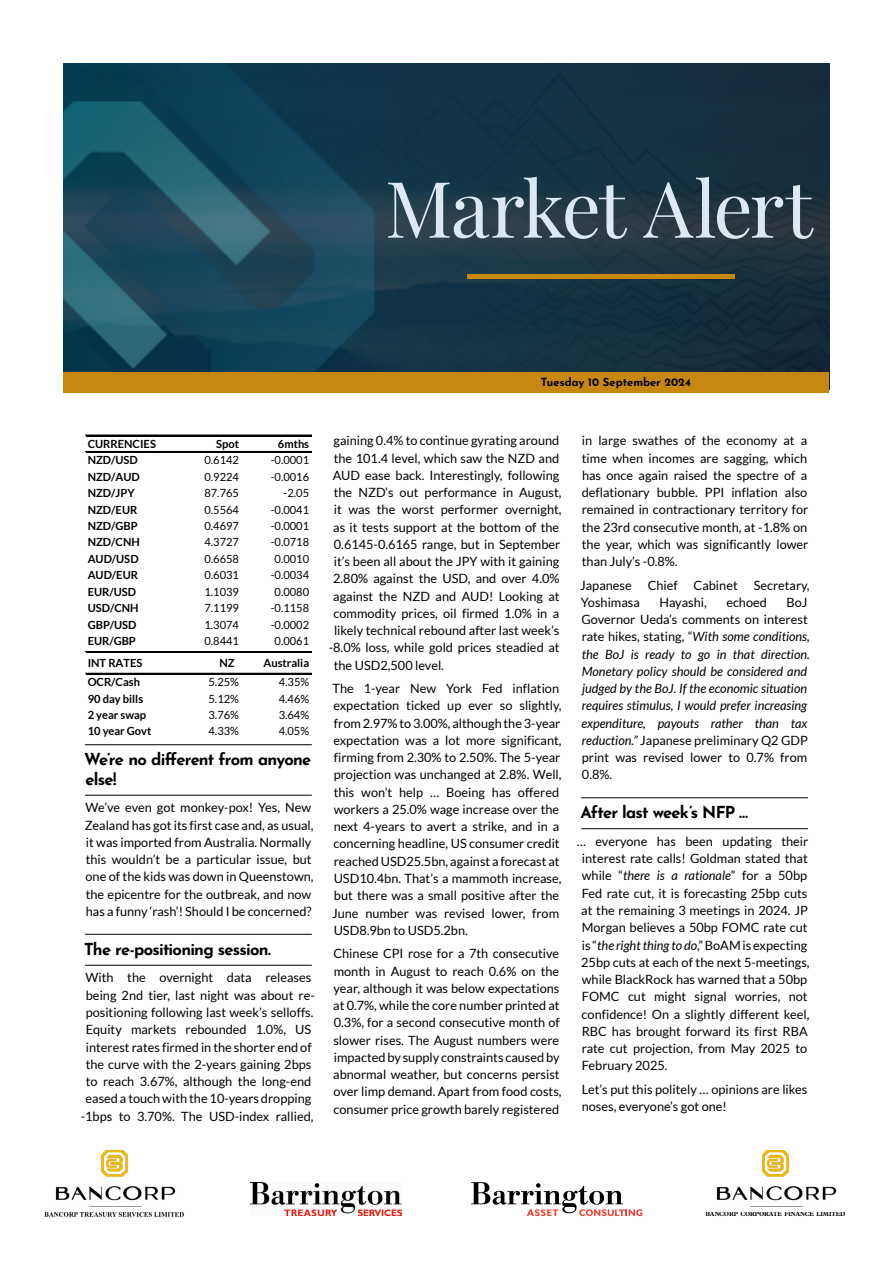
<style>
.page{position:relative;width:893px;height:1263px;background:#fff}
.page>*{position:absolute;margin:0;border:0;box-sizing:border-box;transform-origin:0 0}
.t1{font:78px "Playfair Display";letter-spacing:-.03em;color:#dee8f3}
.t2{font:700 16.5px/19.5px "Josefin Sans";letter-spacing:-.045em;color:#000}
.t3{font:12.75px/17.2px "Lato";color:#000}
.t4{font:italic 12.75px/17.2px "Lato";color:#000}
.t5{font:11.25px "Lato";color:#000}
.t6{font:700 11.25px "Lato";color:#000}
.t7{font:700 11.25px "Josefin Sans";color:#000}
.t8{font:700 6.45px "Plantin Std";letter-spacing:-.01em;color:#000;scale:.93 1}
.s1{font-style:normal}
.s2{font-style:italic}
</style>
<div class="page">
<hr style="left:85px;top:744px;width:227px;height:1px;background:#000">
<hr style="left:85px;top:795px;width:227px;height:1px;background:#000">
<hr style="left:85px;top:934px;width:227px;height:1px;background:#000">
<hr style="left:85px;top:965px;width:227px;height:1px;background:#000">
<hr style="left:86px;top:435px;width:225px;height:1px;background:#000">
<hr style="left:86px;top:451px;width:225px;height:1px;background:#000">
<hr style="left:86px;top:651px;width:225px;height:2px;background:#000">
<hr style="left:86px;top:673px;width:225px;height:1px;background:#000">
<hr style="left:581px;top:797px;width:227px;height:1px;background:#000">
<hr style="left:581px;top:828px;width:227px;height:1px;background:#000">
<img style="left:44px;top:1150px;width:140px;height:67px">
<img style="left:251px;top:1182px;width:151px;height:33px">
<img style="left:716px;top:1150px;width:121px;height:57px">
<img style="left:64px;top:64px;width:765px;height:308px">
<div style="left:64px;top:372px;width:765px;height:21px;background:#c78812"></div>
<hr style="left:467px;top:275px;width:268px;height:4px;background:#c78812">
<svg style="left:471px;top:1182px;width:171px;height:34px"></svg>
<h1 class="t1" style="left:385px;top:148px;width:429px">Market Alert</h1>
<p class="t7" style="left:541px;top:372px;width:151px">Tuesday 10 September 2024</p>
<p class="t6" style="left:88px;top:437px;width:70px">CURRENCIES</p>
<p class="t6" style="left:216px;top:437px;width:24px">Spot</p>
<p class="t6" style="left:278px;top:437px;width:33px">6mths</p>
<p class="t6" style="left:88px;top:454px;width:52px">NZD/USD</p>
<p class="t5" style="left:204px;top:454px;width:36px">0.6142</p>
<p class="t5" style="left:271px;top:454px;width:40px">-0.0001</p>
<p class="t6" style="left:88px;top:470px;width:54px">NZD/AUD</p>
<p class="t5" style="left:204px;top:470px;width:36px">0.9224</p>
<p class="t5" style="left:271px;top:470px;width:40px">-0.0016</p>
<p class="t6" style="left:88px;top:487px;width:48px">NZD/JPY</p>
<p class="t5" style="left:204px;top:487px;width:36px">87.765</p>
<p class="t5" style="left:284px;top:487px;width:27px">-2.05</p>
<p class="t6" style="left:88px;top:503px;width:51px">NZD/EUR</p>
<p class="t5" style="left:204px;top:503px;width:36px">0.5564</p>
<p class="t5" style="left:271px;top:503px;width:40px">-0.0041</p>
<p class="t6" style="left:88px;top:519px;width:52px">NZD/GBP</p>
<p class="t5" style="left:204px;top:520px;width:36px">0.4697</p>
<p class="t5" style="left:271px;top:520px;width:40px">-0.0001</p>
<p class="t6" style="left:88px;top:536px;width:54px">NZD/CNH</p>
<p class="t5" style="left:204px;top:536px;width:36px">4.3727</p>
<p class="t5" style="left:271px;top:536px;width:40px">-0.0718</p>
<p class="t6" style="left:88px;top:552px;width:52px">AUD/USD</p>
<p class="t5" style="left:204px;top:552px;width:36px">0.6658</p>
<p class="t5" style="left:275px;top:552px;width:36px">0.0010</p>
<p class="t6" style="left:88px;top:569px;width:52px">AUD/EUR</p>
<p class="t5" style="left:204px;top:569px;width:36px">0.6031</p>
<p class="t5" style="left:271px;top:569px;width:40px">-0.0034</p>
<p class="t6" style="left:88px;top:585px;width:50px">EUR/USD</p>
<p class="t5" style="left:204px;top:585px;width:36px">1.1039</p>
<p class="t5" style="left:275px;top:585px;width:36px">0.0080</p>
<p class="t6" style="left:88px;top:601px;width:52px">USD/CNH</p>
<p class="t5" style="left:204px;top:602px;width:36px">7.1199</p>
<p class="t5" style="left:271px;top:602px;width:40px">-0.1158</p>
<p class="t6" style="left:88px;top:618px;width:50px">GBP/USD</p>
<p class="t5" style="left:204px;top:618px;width:36px">1.3074</p>
<p class="t5" style="left:271px;top:618px;width:40px">-0.0002</p>
<p class="t6" style="left:88px;top:634px;width:50px">EUR/GBP</p>
<p class="t5" style="left:204px;top:635px;width:36px">0.8441</p>
<p class="t5" style="left:275px;top:635px;width:36px">0.0061</p>
<p class="t6" style="left:88px;top:657px;width:56px">INT RATES</p>
<p class="t6" style="left:219px;top:657px;width:17px">NZ</p>
<p class="t6" style="left:264px;top:657px;width:47px">Australia</p>
<p class="t6" style="left:88px;top:676px;width:54px">OCR/Cash</p>
<p class="t5" style="left:209px;top:676px;width:32px">5.25%</p>
<p class="t5" style="left:279px;top:676px;width:32px">4.35%</p>
<p class="t6" style="left:88px;top:692px;width:57px">90 day bills</p>
<p class="t5" style="left:209px;top:692px;width:32px">5.12%</p>
<p class="t5" style="left:279px;top:692px;width:32px">4.46%</p>
<p class="t6" style="left:88px;top:708px;width:60px">2 year swap</p>
<p class="t5" style="left:209px;top:709px;width:32px">3.76%</p>
<p class="t5" style="left:279px;top:709px;width:32px">3.64%</p>
<p class="t6" style="left:88px;top:725px;width:65px">10 year Govt</p>
<p class="t5" style="left:209px;top:725px;width:32px">4.33%</p>
<p class="t5" style="left:279px;top:725px;width:32px">4.05%</p>
<p class="t2" style="left:84px;top:747px;width:229px">We’re no different from anyone else!</p>
<p class="t3" style="left:85px;top:799px;width:230px">We’ve even got monkey-pox! Yes, New Zealand has got its first case and, as usual, it was imported from Australia. Normally this wouldn’t be a particular issue, but one of the kids was down in Queenstown, the epicentre for the outbreak, and now has a funny ‘rash’! Should I be concerned?</p>
<p class="t2" style="left:84px;top:937px;width:188px">The re-positioning session.</p>
<p class="t3" style="left:81px;top:969px;width:236px;text-align:center">With the overnight data releases being 2nd tier, last night was about re&shy;positioning following last week’s selloffs.<br>Equity markets rebounded 1.0%, US interest rates firmed in the shorter end of the curve with the 2-years gaining 2bps to reach 3.67%, although the long-end eased a touch with the 10-years dropping -1bps to 3.70%. The USD-index rallied,</p>
<p class="t3" style="left:334px;top:432px;width:227px">gaining 0.4% to continue gyrating around</p>
<p class="t3" style="left:334px;top:449px;width:227px">the 101.4 level, which saw the NZD and</p>
<p class="t3" style="left:333px;top:466px;width:228px">AUD ease back. Interestingly, following</p>
<p class="t3" style="left:334px;top:484px;width:229px">the NZD’s out performance in August,</p>
<p class="t3" style="left:334px;top:501px;width:229px">it was the worst performer overnight,</p>
<p class="t3" style="left:333px;top:518px;width:227px">as it tests support at the bottom of the</p>
<p class="t3" style="left:334px;top:535px;width:228px">0.6145-0.6165 range, but in September</p>
<p class="t3" style="left:334px;top:553px;width:227px">it’s been all about the JPY with it gaining</p>
<p class="t3" style="left:333px;top:570px;width:228px">2.80% against the USD, and over 4.0%</p>
<p class="t3" style="left:333px;top:587px;width:228px">against the NZD and AUD! Looking at</p>
<p class="t3" style="left:334px;top:604px;width:227px">commodity prices, oil firmed 1.0% in a</p>
<p class="t3" style="left:334px;top:622px;width:227px">likely technical rebound after last week’s</p>
<p class="t3" style="left:329px;top:639px;width:232px">-8.0% loss, while gold prices steadied at</p>
<p class="t3" style="left:334px;top:656px;width:112px">the USD2,500 level.</p>
<p class="t3" style="left:332px;top:680px;width:231px">The 1-year New York Fed inflation expectation ticked up ever so slightly, from 2.97% to 3.00%, although the 3-year expectation was a lot more significant, firming from 2.30% to 2.50%. The 5-year projection was unchanged at 2.8%. Well, this won’t help … Boeing has offered workers a 25.0% wage increase over the next 4-years to avert a strike, and in a concerning headline, US consumer credit reached USD25.5bn, against a forecast at USD10.4bn. That’s a mammoth increase, but there was a small positive after the June number was revised lower, from USD8.9bn to USD5.2bn.</p>
<p class="t3" style="left:333px;top:945px;width:230px">Chinese CPI rose for a 7th consecutive month in August to reach 0.6% on the year, although it was below expectations at 0.7%, while the core number printed at 0.3%, for a second consecutive month of slower rises. The August numbers were impacted by supply constraints caused by abnormal weather, but concerns persist over limp demand. Apart from food costs, consumer price growth barely registered</p>
<p class="t3" style="left:582px;top:432px;width:228px;text-align:justify">in large swathes of the economy at a time when incomes are sagging, which has once again raised the spectre of a deflationary bubble. PPI inflation also remained in contractionary territory for the 23rd consecutive month, at -1.8% on the year, which was significantly lower than July’s -0.8%.</p>
<p class="t3" style="left:580px;top:576px;width:231px">Japanese Chief Cabinet Secretary,<br>Yoshimasa</p>
<p class="t3" style="left:659px;top:594px;width:49px">Hayashi,</p>
<p class="t3" style="left:726px;top:594px;width:42px">echoed</p>
<p class="t4" style="left:582px;top:594px;width:230px;text-indent:205px"><span class="s1">BoJ Governor Ueda’s comments on interest rate hikes, stating, “</span>With some conditions, the BoJ is ready to go in that direction.<br>Monetary policy should be considered and judged by the BoJ. If the economic situation requires stimulus, I would prefer increasing expenditure, payouts rather than tax reduction.” <span class="s1">Japanese preliminary Q2 GDP print was revised lower to 0.7% from 0.8%.</span></p>
<p class="t2" style="left:580px;top:800px;width:169px">After last week’s NFP …</p>
<p class="t3" style="left:581px;top:833px;width:230px;text-indent:-5px">… everyone has been updating their interest rate calls! Goldman stated that while “<span class="s2">there is a rationale</span>” for a 50bp Fed rate cut, it is forecasting 25bp cuts at the remaining 3 meetings in 2024. JP Morgan believes a 50bp FOMC rate cut is “<span class="s2">the right thing to do</span>,” BoAM is expecting 25bp cuts at each of the next 5-meetings, while BlackRock has warned that a 50bp FOMC cut might signal worries, not confidence! On a slightly different keel, RBC has brought forward its first RBA rate cut projection, from May 2025 to February 2025.</p>
<p class="t3" style="left:582px;top:1080px;width:227px">Let’s put this politely … opinions are likes noses, everyone’s got one!</p>
<p class="t8" style="left:705px;top:1210px;width:152px">BANCORP CORPORATE FINANCE LIMITED</p>
</div>
